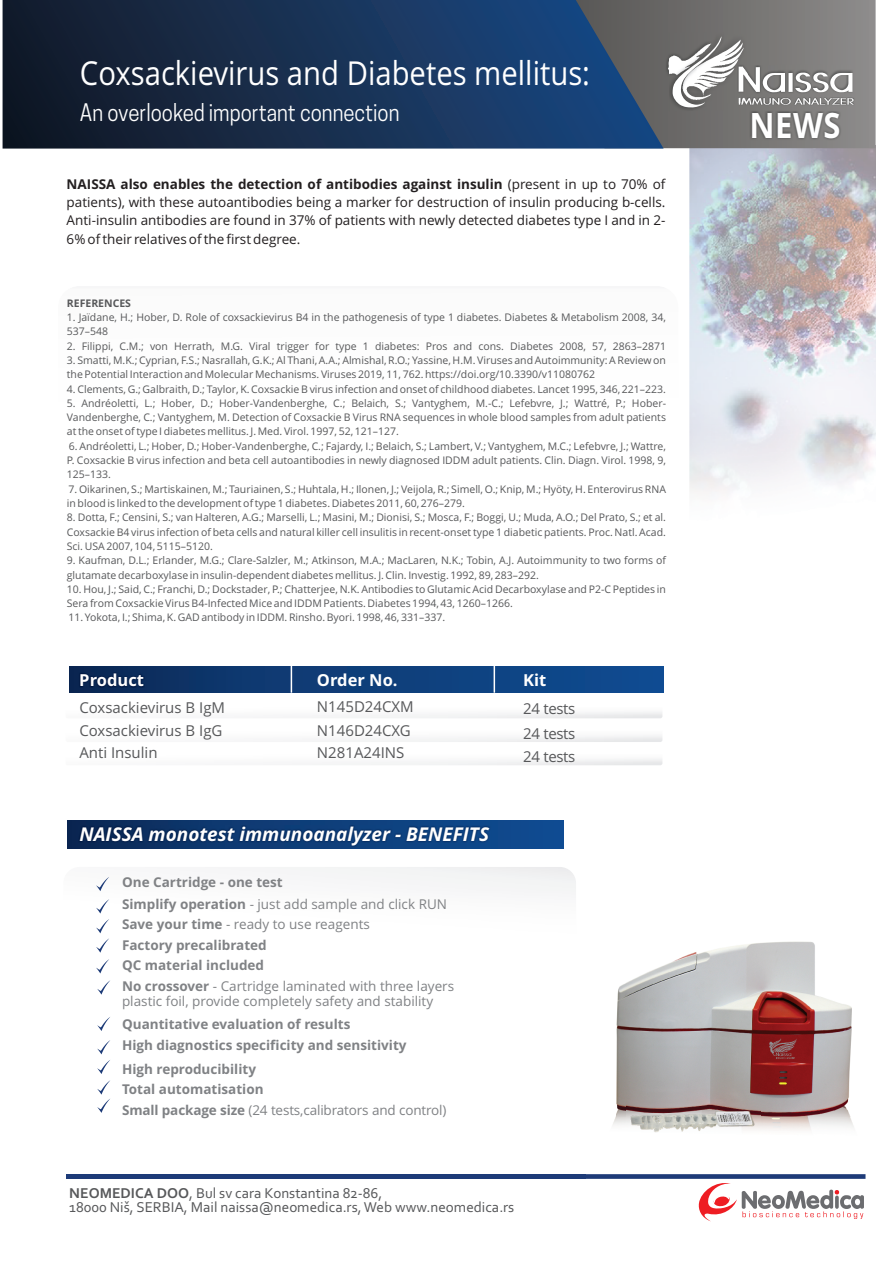
<style>
.page{position:relative;width:893px;height:1263px;background:#fff}
.page>*{position:absolute;margin:0;border:0;box-sizing:border-box;transform-origin:0 0}
.t1{font:700 34.95px "Open Sans";color:#fff;scale:.89 1}
.t2{font:33px "Open Sans";color:#fff;scale:.89 1}
.t3{font:700 22.5px "Cooper Hewitt";color:#fff;scale:.91 1}
.t4{font:italic 700 18.9px "Open Sans";color:#fff}
.t5{font:700 16.5px "Open Sans";color:#fff}
.t6{font:15px/14.7px "Corbel";color:#57585a}
.t7{font:15px/21.9px "Open Sans";color:#57585a}
.t8{font:15px/24.9px "Open Sans";letter-spacing:-.025em;color:#57585a}
.t9{font:700 13.5px/20.7px "Open Sans";color:#808285}
.t10{font:13.5px/18.5px "Open Sans";color:#231f20;text-align:justify}
.t11{font:13.5px "Open Sans";color:#808285}
.t12{font:10.5px/14.2px "Open Sans";color:#57585a}
.t13{font:700 10.5px "Open Sans";color:#57585a}
.s1{font-weight:700}
.s2{font-weight:400}
</style>
<div class="page">
<img style="left:689px;top:148px;width:186px;height:344px">
<hr style="left:66px;top:1174px;width:799px;height:4px;background:#1d3b78">
<svg style="left:96px;top:959px;width:13px;height:15px"></svg>
<svg style="left:96px;top:899px;width:13px;height:54px"></svg>
<svg style="left:96px;top:877px;width:13px;height:15px"></svg>
<svg style="left:97px;top:980px;width:13px;height:15px"></svg>
<svg style="left:97px;top:1040px;width:13px;height:73px"></svg>
<svg style="left:97px;top:1017px;width:13px;height:14px"></svg>
<svg style="left:664px;top:0;width:212px;height:148px;background:#7b7a79"></svg>
<img style="left:747px;top:111px;width:94px;height:29px">
<img style="left:586px;top:1096px;width:280px;height:126px">
<img style="left:617px;top:941px;width:234px;height:175px">
<img style="left:769px;top:1038px;width:28px;height:20px">
<img style="left:626px;top:1099px;width:135px;height:41px">
<div style="left:69px;top:667px;width:595px;height:26px;background:linear-gradient(to right,#0c2a58,#114f96)"></div>
<img style="left:79px;top:673px;width:66px;height:14px">
<hr style="left:291px;top:662px;width:1px;height:31px;background:#fff">
<hr style="left:494px;top:662px;width:1px;height:31px;background:#fff">
<svg style="left:698px;top:1180px;width:166px;height:41px"></svg>
<img style="left:666px;top:41px;width:2px;height:36px">
<img style="left:669px;top:32px;width:56px;height:79px">
<svg style="left:668px;top:36px;width:186px;height:72px"></svg>
<svg style="left:3px;top:0;width:661px;height:149px;background:#1c3353"></svg>
<div style="left:68px;top:820px;width:495px;height:28px;background:linear-gradient(to right,#0c2b59,#104e95)"></div>
<img style="left:78px;top:825px;width:413px;height:22px">
<h2 class="t2" style="left:80px;top:60px;width:575px">Coxsackievirus and Diabetes mellitus:</h2>
<h3 class="t3" style="left:80px;top:104px;width:353px">An overlooked important connection</h3>
<p class="t10" style="left:67px;top:176px;width:600px"><span class="s1">NAISSA also enables the detection of antibodies against insulin</span> (present in up to 70% of patients), with these autoantibodies being a marker for destruction of insulin producing b-cells.<br>Anti-insulin antibodies are found in 37% of patients with newly detected diabetes type I and in 2- 6% of their relatives of the first degree.</p>
<p class="t13" style="left:67px;top:299px;width:66px">REFERENCES</p>
<p class="t12" style="left:67px;top:311px;width:601px">1. Jaïdane, H.; Hober, D. Role of coxsackievirus B4 in the pathogenesis of type 1 diabetes. Diabetes &amp; Metabolism 2008, 34,<br>537–548</p>
<p class="t12" style="left:67px;top:340px;width:601px">2. Filippi, C.M.; von Herrath, M.G. Viral trigger for type 1 diabetes: Pros and cons. Diabetes 2008, 57, 2863–2871</p>
<p class="t12" style="left:67px;top:354px;width:601px">3. Smatti, M.K.; Cyprian, F.S.; Nasrallah, G.K.; Al Thani, A.A.; Almishal, R.O.; Yassine, H.M. Viruses and Autoimmunity: A Review on the Potential Interaction and Molecular Mechanisms. Viruses 2019, 11, 762. https://doi.org/10.3390/v11080762</p>
<p class="t12" style="left:67px;top:383px;width:601px">4. Clements, G.; Galbraith, D.; Taylor, K. Coxsackie B virus infection and onset of childhood diabetes. Lancet 1995, 346, 221–223.</p>
<p class="t12" style="left:67px;top:397px;width:601px;text-align:justify">5. Andréoletti, L.; Hober, D.; Hober-Vandenberghe, C.; Belaich, S.; Vantyghem, M.-C.; Lefebvre, J.; Wattré, P.; Hober-Vandenberghe, C.; Vantyghem, M. Detection of Coxsackie B Virus RNA sequences in whole blood samples from adult patients at the onset of type I diabetes mellitus. J. Med. Virol. 1997, 52, 121–127.</p>
<p class="t12" style="left:67px;top:440px;width:601px;text-align:justify">6. Andréoletti, L.; Hober, D.; Hober-Vandenberghe, C.; Fajardy, I.; Belaich, S.; Lambert, V.; Vantyghem, M.C.; Lefebvre, J.; Wattre, P. Coxsackie B virus infection and beta cell autoantibodies in newly diagnosed IDDM adult patients. Clin. Diagn. Virol. 1998, 9, 125–133.</p>
<p class="t12" style="left:67px;top:483px;width:601px">7. Oikarinen, S.; Martiskainen, M.; Tauriainen, S.; Huhtala, H.; Ilonen, J.; Veijola, R.; Simell, O.; Knip, M.; Hyöty, H. Enterovirus RNA in blood is linked to the development of type 1 diabetes. Diabetes 2011, 60, 276–279.</p>
<p class="t12" style="left:67px;top:511px;width:601px;text-align:justify">8. Dotta, F.; Censini, S.; van Halteren, A.G.; Marselli, L.; Masini, M.; Dionisi, S.; Mosca, F.; Boggi, U.; Muda, A.O.; Del Prato, S.; et al.<br>Coxsackie B4 virus infection of beta cells and natural killer cell insulitis in recent-onset type 1 diabetic patients. Proc. Natl. Acad.<br>Sci. USA 2007, 104, 5115–5120.</p>
<p class="t12" style="left:67px;top:554px;width:601px">9. Kaufman, D.L.; Erlander, M.G.; Clare-Salzler, M.; Atkinson, M.A.; MacLaren, N.K.; Tobin, A.J. Autoimmunity to two forms of glutamate decarboxylase in insulin-dependent diabetes mellitus. J. Clin. Investig. 1992, 89, 283–292.</p>
<p class="t12" style="left:67px;top:583px;width:601px">10. Hou, J.; Said, C.; Franchi, D.; Dockstader, P.; Chatterjee, N.K. Antibodies to Glutamic Acid Decarboxylase and P2-C Peptides in<br>Sera from Coxsackie Virus B4-Infected Mice and IDDM Patients. Diabetes 1994, 43, 1260–1266.</p>
<p class="t12" style="left:68px;top:611px;width:378px">11. Yokota, I.; Shima, K. GAD antibody in IDDM. Rinsho. Byori. 1998, 46, 331–337.</p>
<h3 class="t5" style="left:79px;top:673px;width:66px">Product</h3>
<h3 class="t5" style="left:317px;top:673px;width:82px">Order No.</h3>
<h3 class="t5" style="left:523px;top:673px;width:25px">Kit</h3>
<h3 class="t7" style="left:79px;top:698px;width:147px">Coxsackievirus B IgM</h3>
<h3 class="t7" style="left:79px;top:721px;width:145px">Coxsackievirus B IgG<br>Anti Insulin</h3>
<h3 class="t7" style="left:317px;top:696px;width:98px;line-height:23.9px">N145D24CXM<br>N146D24CXG</h3>
<h3 class="t7" style="left:317px;top:743px;width:89px">N281A24INS</h3>
<h3 class="t4" style="left:79px;top:827px;width:411px">NAISSA monotest immunoanalyzer - BENEFITS</h3>
<p class="t9" style="left:122px;top:873px;width:334px">One Cartridge - one test<br>Simplify operation <span class="s2">- just add sample and click RUN </span>Save your time <span class="s2">- ready to use reagents<br></span>Factory precalibrated<br>QC material included<br>No crossover <span class="s2">- Cartridge laminated with three layers</span></p>
<p class="t11" style="left:122px;top:995px;width:313px">plastic foil, provide completely safety and stability</p>
<p class="t9" style="left:122px;top:1014px;width:286px;line-height:21.5px">Quantitative evaluation of results<br>High diagnostics specificity and sensitivity</p>
<p class="t9" style="left:122px;top:1061px;width:143px;line-height:19.4px">High reproducibility<br>Total automatisation</p>
<p class="t11" style="left:122px;top:1104px;width:326px"><span class="s1">Small package size</span> (24 tests,calibrators and control)</p>
<h3 class="t8" style="left:523px;top:698px;width:54px">24 tests<br>24 tests</h3>
<h3 class="t7" style="left:523px;top:747px;width:54px">24 tests</h3>
<h3 class="t6" style="left:69px;top:1186px;width:447px"><span class="s1">NEOMEDICA DOO</span>, Bul sv cara Konstantina 82-86,<br>18000 Niš, SERBIA, Mail naissa@neomedica.rs, Web www.neomedica.rs</h3>
<h1 class="t1" style="left:749px;top:111px;width:104px">NEWS</h1>
</div>
